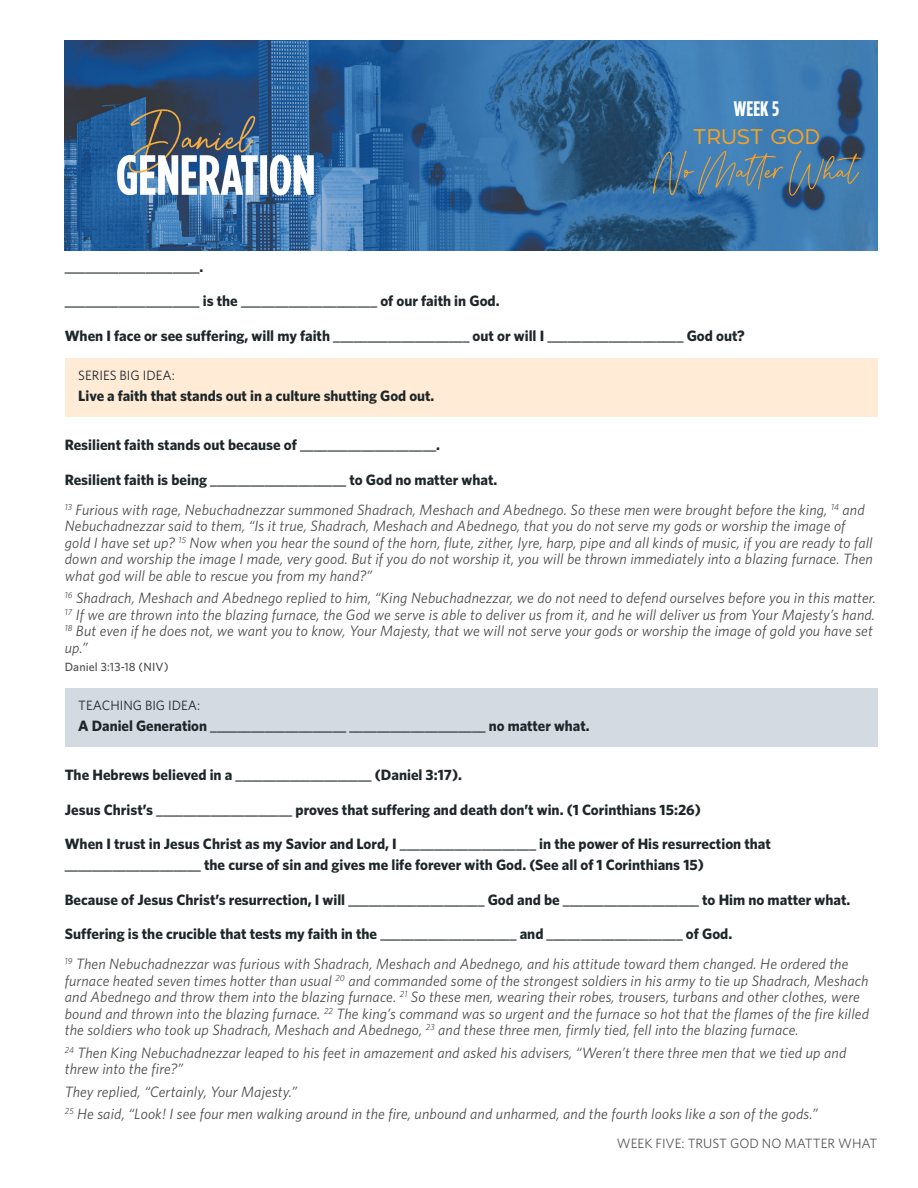
<style>
.page{position:relative;width:918px;height:1188px;background:#fff}
.page>*{position:absolute;margin:0;border:0;box-sizing:border-box;transform-origin:0 0}
.t1{font:60px "Aurelly Signature ALT";color:#f9a220}
.t2{font:21px "Zona Pro";color:#f9a220}
.t3{font:700 condensed 21px "Gotham HTF";color:#fff}
.Scripture_Left{font:italic 15px/16.5px "Whitney HTF";letter-spacing:.01em;color:#4b4c4d}
.Fillin_Bold{font:700 15px/21px "Whitney HTF";color:#1d2629}
.Scripture_Left_Last_Paragraph{font:italic 15px/16.5px "Whitney HTF";letter-spacing:.01em;color:#4b4c4d}
.Fillin_Bold_-pad_top{font:700 15px "Whitney HTF";color:#1d2629}
.Teaching_Big_Idea{font:700 15px "Whitney HTF";color:#1d2629}
.Series_Big_Idea{font:700 15px "Whitney HTF";color:#1d2629}
.t4{font:13.5px "Whitney HTF";color:#57585a}
.Teaching_Big_Idea_Heading{font:13.5px "Whitney HTF";color:#1d2629}
.Series_Big_Idea_Heading{font:13.5px "Whitney HTF";color:#1d2629}
.Scripture_Reference_Left{font:500 12px "Whitney HTF";letter-spacing:.01em;color:#4b4c4d}
</style>
<div class="page">
<img style="left:65px;top:40px;width:813px;height:210px">
<div style="left:65px;top:359px;width:813px;height:23px;background:#ffebd6"></div>
<div style="left:65px;top:374px;width:813px;height:43px;background:#ffebd6"></div>
<div style="left:65px;top:689px;width:813px;height:23px;background:#d4dae2"></div>
<div style="left:65px;top:704px;width:813px;height:43px;background:#d4dae2"></div>
<h2 class="t3" style="left:734px;top:97px;width:47px">WEEK 5</h2>
<h2 class="t2" style="left:693px;top:124px;width:129px">TRUST GOD</h2>
<h1 class="t1" style="left:655px;top:144px;width:204px">No Matter What</h1>
<p class="Fillin_Bold" style="left:65px;top:255px;width:140px">____________________.</p>
<p class="Fillin_Bold" style="left:65px;top:290px;width:436px">____________________ is the ____________________ of our faith in God.</p>
<p class="Fillin_Bold" style="left:65px;top:324px;width:682px">When I face or see suffering, will my faith ____________________ out or will I ____________________ God out?</p>
<p class="Series_Big_Idea_Heading" style="left:78px;top:367px;width:98px">SERIES BIG IDEA:</p>
<p class="Series_Big_Idea" style="left:78px;top:386px;width:358px">Live a faith that stands out in a culture shutting God out.</p>
<p class="Fillin_Bold_-pad_top" style="left:65px;top:436px;width:377px">Resilient faith stands out because of ____________________.</p>
<p class="Fillin_Bold" style="left:65px;top:468px;width:434px">Resilient faith is being ____________________ to God no matter what.</p>
<p class="Scripture_Left" style="left:65px;top:501px;width:810px"><sup>13</sup> Furious with rage, Nebuchadnezzar summoned Shadrach, Meshach and Abednego. So these men were brought before the king, <sup>14</sup> and Nebuchadnezzar said to them, “Is it true, Shadrach, Meshach and Abednego, that you do not serve my gods or worship the image of gold I have set up? <sup>15</sup> Now when you hear the sound of the horn, flute, zither, lyre, harp, pipe and all kinds of music, if you are ready to fall down and worship the image I made, very good. But if you do not worship it, you will be thrown immediately into a blazing furnace. Then what god will be able to rescue you from my hand?”</p>
<p class="Scripture_Left_Last_Paragraph" style="left:65px;top:589px;width:813px"><sup>16</sup> Shadrach, Meshach and Abednego replied to him, “King Nebuchadnezzar, we do not need to defend ourselves before you in this matter.<br><sup>17</sup> If we are thrown into the blazing furnace, the God we serve is able to deliver us from it, and he will deliver us from Your Majesty’s hand.<br><sup>18</sup> But even if he does not, we want you to know, Your Majesty, that we will not serve your gods or worship the image of gold you have set up.”</p>
<p class="Scripture_Reference_Left" style="left:65px;top:659px;width:105px">Daniel 3:13-18 (NIV)</p>
<p class="Teaching_Big_Idea_Heading" style="left:78px;top:697px;width:123px">TEACHING BIG IDEA:</p>
<p class="Teaching_Big_Idea" style="left:78px;top:716px;width:513px">A Daniel Generation ____________________ ____________________ no matter what.</p>
<p class="Fillin_Bold_-pad_top" style="left:65px;top:766px;width:399px">The Hebrews believed in a ____________________ (Daniel 3:17).</p>
<p class="Fillin_Bold" style="left:65px;top:798px;width:638px">Jesus Christ’s ____________________ proves that suffering and death don’t win. (1 Corinthians 15:26)</p>
<p class="Fillin_Bold" style="left:65px;top:833px;width:708px">When I trust in Jesus Christ as my Savior and Lord, I ____________________ in the power of His resurrection that ____________________ the curse of sin and gives me life forever with God. (See all of 1 Corinthians 15)</p>
<p class="Fillin_Bold" style="left:65px;top:888px;width:787px">Because of Jesus Christ’s resurrection, I will ____________________ God and be ____________________ to Him no matter what.</p>
<p class="Fillin_Bold" style="left:65px;top:923px;width:669px">Suffering is the crucible that tests my faith in the ____________________ and ____________________ of God.</p>
<p class="Scripture_Left" style="left:65px;top:955px;width:806px"><sup>19</sup> Then Nebuchadnezzar was furious with Shadrach, Meshach and Abednego, and his attitude toward them changed. He ordered the furnace heated seven times hotter than usual <sup>20</sup> and commanded some of the strongest soldiers in his army to tie up Shadrach, Meshach and Abednego and throw them into the blazing furnace. <sup>21</sup> So these men, wearing their robes, trousers, turbans and other clothes, were bound and thrown into the blazing furnace. <sup>22</sup> The king’s command was so urgent and the furnace so hot that the flames of the fire killed the soldiers who took up Shadrach, Meshach and Abednego, <sup>23</sup> and these three men, firmly tied, fell into the blazing furnace.</p>
<p class="Scripture_Left" style="left:65px;top:1044px;width:783px"><sup>24</sup> Then King Nebuchadnezzar leaped to his feet in amazement and asked his advisers, “Weren’t there three men that we tied up and threw into the fire?”</p>
<p class="Scripture_Left" style="left:65px;top:1083px;width:234px">They replied, “Certainly, Your Majesty.”</p>
<p class="Scripture_Left" style="left:65px;top:1105px;width:754px"><sup>25</sup> He said, “Look! I see four men walking around in the fire, unbound and unharmed, and the fourth looks like a son of the gods.”</p>
<p class="t4" style="left:617px;top:1135px;width:262px">WEEK FIVE: TRUST GOD NO MATTER WHAT</p>
</div>
